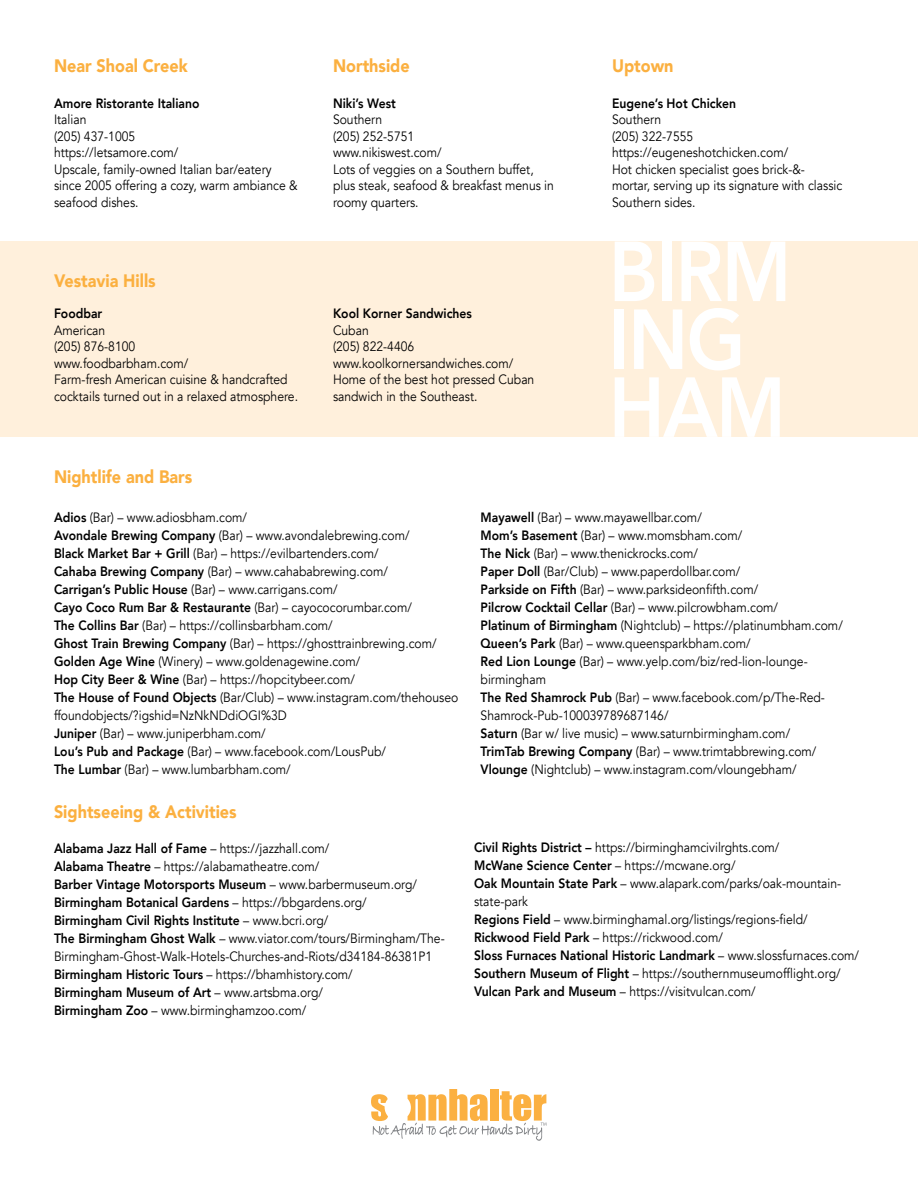
<style>
.page{position:relative;width:918px;height:1188px;background:#fff}
.page>*{position:absolute;margin:0;border:0;box-sizing:border-box;transform-origin:0 0}
.t1{font:800 84px/67.9px "Avenir";letter-spacing:-.02em;color:#fff;scale:.9 1}
.t2{font:900 18px "Avenir";color:#fbb040;scale:.9 1}
.t3{font:13.5px/18px "Avenir";color:#000;scale:.9 1}
.t4{font:800 13.5px "Avenir";color:#000;scale:.9 1}
.s1{font-weight:800}
</style>
<div class="page">
<div style="left:0;top:241px;width:918px;height:195px;background:#fff0dc"></div>
<svg style="left:371px;top:1089px;width:175px;height:52px"></svg>
<h2 class="t2" style="left:54px;top:50px;width:150px">Near Shoal Creek</h2>
<p class="t4" style="left:54px;top:93px;width:163px">Amore Ristorante Italiano</p>
<p class="t3" style="left:54px;top:112px;width:272px;line-height:16.5px">Italian<br>(205) 437-1005<br>https://letsamore.com/<br>Upscale, family-owned Italian bar/eatery since 2005 offering a cozy, warm ambiance &amp; seafood dishes.</p>
<h2 class="t2" style="left:54px;top:266px;width:115px">Vestavia Hills</h2>
<p class="t4" style="left:54px;top:303px;width:55px">Foodbar</p>
<p class="t3" style="left:54px;top:322px;width:273px;line-height:16.5px">American<br>(205) 876-8100<br>www.foodbarbham.com/<br>Farm-fresh American cuisine &amp; handcrafted cocktails turned out in a relaxed atmosphere.</p>
<h2 class="t2" style="left:333px;top:50px;width:87px">Northside</h2>
<p class="t4" style="left:333px;top:93px;width:71px">Niki’s West</p>
<p class="t3" style="left:333px;top:112px;width:247px;line-height:16.5px">Southern<br>(205) 252-5751<br>www.nikiswest.com/<br>Lots of veggies on a Southern buffet, plus steak, seafood &amp; breakfast menus in roomy quarters.</p>
<p class="t4" style="left:333px;top:303px;width:156px">Kool Korner Sandwiches</p>
<p class="t3" style="left:333px;top:322px;width:225px;line-height:16.5px">Cuban<br>(205) 822-4406 www.koolkornersandwiches.com/<br>Home of the best hot pressed Cuban sandwich in the Southeast.</p>
<h2 class="t2" style="left:612px;top:50px;width:70px">Uptown</h2>
<p class="t4" style="left:612px;top:93px;width:139px">Eugene’s Hot Chicken</p>
<p class="t3" style="left:612px;top:112px;width:257px;line-height:16.5px">Southern<br>(205) 322-7555 https://eugeneshotchicken.com/<br>Hot chicken specialist goes brick-&amp;- mortar, serving up its signature with classic<br>Southern sides.</p>
<h1 class="t1" style="left:609px;top:238px;width:205px">BIRM<br>ING<br>HAM</h1>
<h2 class="t2" style="left:54px;top:462px;width:155px">Nightlife and Bars</h2>
<p class="t3" style="left:54px;top:508px;width:451px"><span class="s1">Adios</span> (Bar) – www.adiosbham.com/<br><span class="s1">Avondale Brewing Company</span> (Bar) – www.avondalebrewing.com/<br><span class="s1">Black Market Bar + Grill</span> (Bar) – https://evilbartenders.com/<br><span class="s1">Cahaba Brewing Company</span> (Bar) – www.cahababrewing.com/<br><span class="s1">Carrigan’s Public House</span> (Bar) – www.carrigans.com/<br><span class="s1">Cayo Coco Rum Bar &amp; Restaurante</span> (Bar) – cayococorumbar.com/<br><span class="s1">The Collins Bar</span> (Bar) – https://collinsbarbham.com/<br><span class="s1">Ghost Train Brewing Company</span> (Bar) – https://ghosttrainbrewing.com/ <span class="s1">Golden Age Wine</span> (Winery) – www.goldenagewine.com/<br><span class="s1">Hop City Beer &amp; Wine</span> (Bar) – https://hopcitybeer.com/<br><span class="s1">The House of Found Objects</span> (Bar/Club) – www.instagram.com/thehouseo ffoundobjects/?igshid=NzNkNDdiOGI%3D<br><span class="s1">Juniper</span> (Bar) – www.juniperbham.com/<br><span class="s1">Lou’s Pub and Package</span> (Bar) – www.facebook.com/LousPub/<br><span class="s1">The Lumbar</span> (Bar) – www.lumbarbham.com/</p>
<h2 class="t2" style="left:54px;top:797px;width:205px">Sightseeing &amp; Activities</h2>
<p class="t3" style="left:54px;top:839px;width:436px"><span class="s1">Alabama Jazz Hall of Fame</span> – https://jazzhall.com/<br><span class="s1">Alabama Theatre</span> – https://alabamatheatre.com/<br><span class="s1">Barber Vintage Motorsports Museum</span> – www.barbermuseum.org/ <span class="s1">Birmingham Botanical Gardens</span> – https://bbgardens.org/<br><span class="s1">Birmingham Civil Rights Institute</span> – www.bcri.org/<br><span class="s1">The Birmingham Ghost Walk</span> – www.viator.com/tours/Birmingham/The-Birmingham-Ghost-Walk-Hotels-Churches-and-Riots/d34184-86381P1<br><span class="s1">Birmingham Historic Tours</span> – https://bhamhistory.com/<br><span class="s1">Birmingham Museum of Art</span> – www.artsbma.org/<br><span class="s1">Birmingham Zoo</span> – www.birminghamzoo.com/</p>
<p class="t3" style="left:481px;top:509px;width:404px"><span class="s1">Mayawell</span> (Bar) – www.mayawellbar.com/<br><span class="s1">Mom’s Basement</span> (Bar) – www.momsbham.com/<br><span class="s1">The Nick</span> (Bar) – www.thenickrocks.com/<br><span class="s1">Paper Doll</span> (Bar/Club) – www.paperdollbar.com/<br><span class="s1">Parkside on Fifth</span> (Bar) – www.parksideonfifth.com/<br><span class="s1">Pilcrow Cocktail Cellar</span> (Bar) – www.pilcrowbham.com/<br><span class="s1">Platinum of Birmingham</span> (Nightclub) – https://platinumbham.com/ <span class="s1">Queen’s Park</span> (Bar) – www.queensparkbham.com/<br><span class="s1">Red Lion Lounge</span> (Bar) – www.yelp.com/biz/red-lion-lounge&shy;birmingham<br><span class="s1">The Red Shamrock Pub</span> (Bar) – www.facebook.com/p/The-Red-Shamrock-Pub-100039789687146/<br><span class="s1">Saturn</span> (Bar w/ live music) – www.saturnbirmingham.com/<br><span class="s1">TrimTab Brewing Company</span> (Bar) – www.trimtabbrewing.com/ <span class="s1">Vlounge</span> (Nightclub) – www.instagram.com/vloungebham/</p>
<p class="t3" style="left:474px;top:839px;width:429px"><span class="s1">Civil Rights District –</span> https://birminghamcivilrghts.com/<br><span class="s1">McWane Science Center</span> – https://mcwane.org/<br><span class="s1">Oak Mountain State Park</span> – www.alapark.com/parks/oak-mountain&shy;state-park<br><span class="s1">Regions Field</span> – www.birminghamal.org/listings/regions-field/ <span class="s1">Rickwood Field Park</span> – https://rickwood.com/<br><span class="s1">Sloss Furnaces National Historic Landmark</span> – www.slossfurnaces.com/ <span class="s1">Southern Museum of Flight</span> – https://southernmuseumofflight.org/ <span class="s1">Vulcan Park and Museum</span> – https://visitvulcan.com/</p>
</div>
